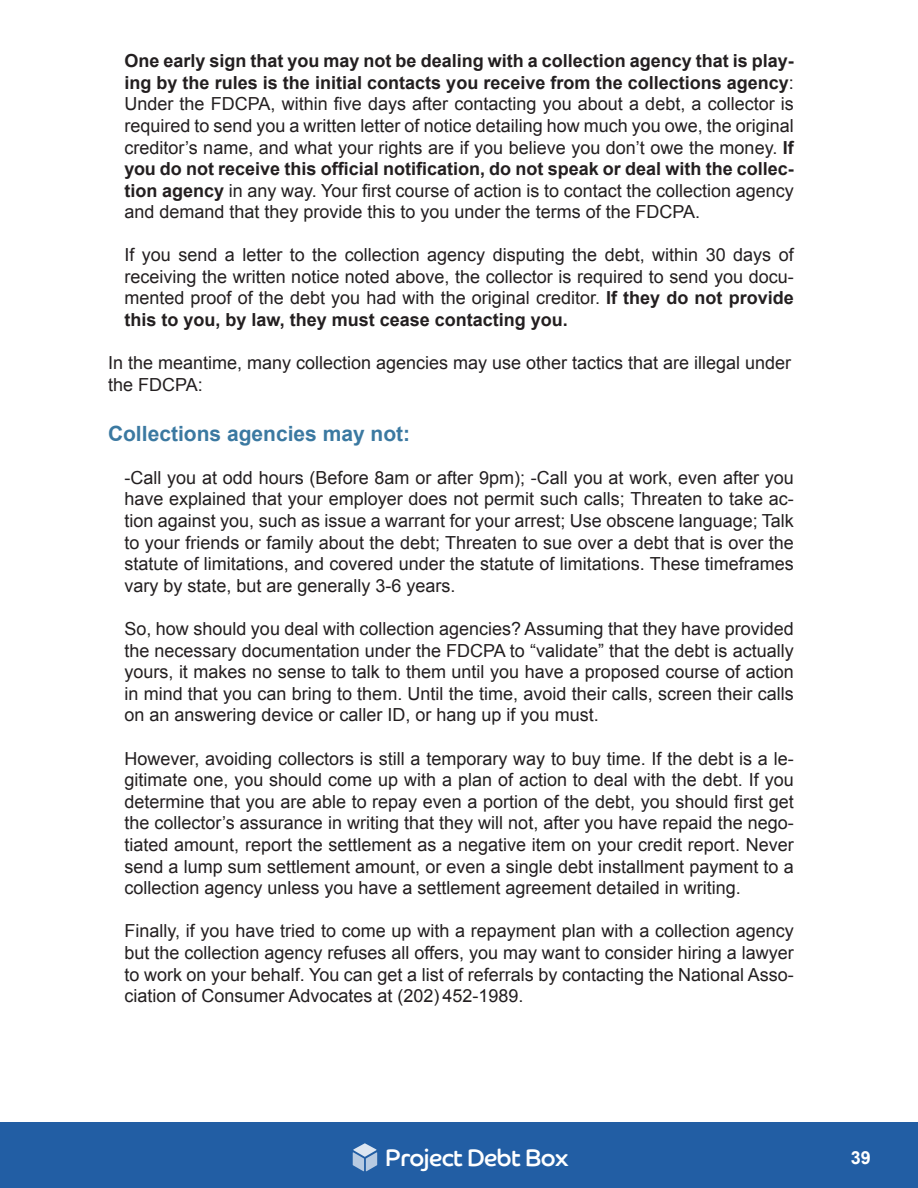
<style>
.page{position:relative;width:918px;height:1188px;background:#fff}
.page>*{position:absolute;margin:0;border:0;box-sizing:border-box;transform-origin:0 0}
.t1{font:23.85px "Co Headline";letter-spacing:-.02em;color:#fff}
.t2{font:700 21px "Arial";color:#3b79a1}
.Body_Text{font:18px/21.6px "Arial";color:#231f20;text-align:justify}
.t3{font:700 18px "Arial";color:#fff}
.s1{font-weight:700}
</style>
<div class="page">
<div style="left:0;top:1122px;width:918px;height:66px;background:#225ea4"></div>
<svg style="left:353px;top:1143px;width:24px;height:28px"></svg>
<p class="Body_Text" style="left:124px;top:50px;width:671px"><span class="s1">One early sign that you may not be dealing with a collection agency that is play&shy;ing by the rules is the initial contacts you receive from the collections agency</span>:<br>Under the FDCPA, within five days after contacting you about a debt, a collector is required to send you a written letter of notice detailing how much you owe, the original creditor’s name, and what your rights are if you believe you don’t owe the money. <span class="s1">If you do not receive this official notification, do not speak or deal with the collec&shy;tion agency</span> in any way. Your first course of action is to contact the collection agency and demand that they provide this to you under the terms of the FDCPA.</p>
<p class="Body_Text" style="left:124px;top:244px;width:671px">If you send a letter to the collection agency disputing the debt, within 30 days of receiving the written notice noted above, the collector is required to send you docu&shy;mented proof of the debt you had with the original creditor. <span class="s1">If they do not provide this to you, by law, they must cease contacting you.</span></p>
<p class="Body_Text" style="left:108px;top:352px;width:685px">In the meantime, many collection agencies may use other tactics that are illegal under the FDCPA:</p>
<p class="t2" style="left:108px;top:420px;width:304px">Collections agencies may not:</p>
<p class="Body_Text" style="left:124px;top:467px;width:671px">-Call you at odd hours (Before 8am or after 9pm); -Call you at work, even after you have explained that your employer does not permit such calls; Threaten to take ac&shy;tion against you, such as issue a warrant for your arrest; Use obscene language; Talk to your friends or family about the debt; Threaten to sue over a debt that is over the statute of limitations, and covered under the statute of limitations. These timeframes vary by state, but are generally 3-6 years.</p>
<p class="Body_Text" style="left:124px;top:618px;width:671px">So, how should you deal with collection agencies? Assuming that they have provided the necessary documentation under the FDCPA to “validate” that the debt is actually yours, it makes no sense to talk to them until you have a proposed course of action in mind that you can bring to them. Until the time, avoid their calls, screen their calls on an answering device or caller ID, or hang up if you must.</p>
<p class="Body_Text" style="left:124px;top:748px;width:671px">However, avoiding collectors is still a temporary way to buy time. If the debt is a le&shy;gitimate one, you should come up with a plan of action to deal with the debt. If you determine that you are able to repay even a portion of the debt, you should first get the collector’s assurance in writing that they will not, after you have repaid the nego&shy;tiated amount, report the settlement as a negative item on your credit report. Never send a lump sum settlement amount, or even a single debt installment payment to a collection agency unless you have a settlement agreement detailed in writing.</p>
<p class="Body_Text" style="left:124px;top:921px;width:671px">Finally, if you have tried to come up with a repayment plan with a collection agency but the collection agency refuses all offers, you may want to consider hiring a lawyer to work on your behalf. You can get a list of referrals by contacting the National Asso&shy;ciation of Consumer Advocates at (202) 452-1989.</p>
<h1 class="t1" style="left:385px;top:1144px;width:185px">Project Debt Box</h1>
<p class="t3" style="left:851px;top:1146px;width:22px">39</p>
</div>
